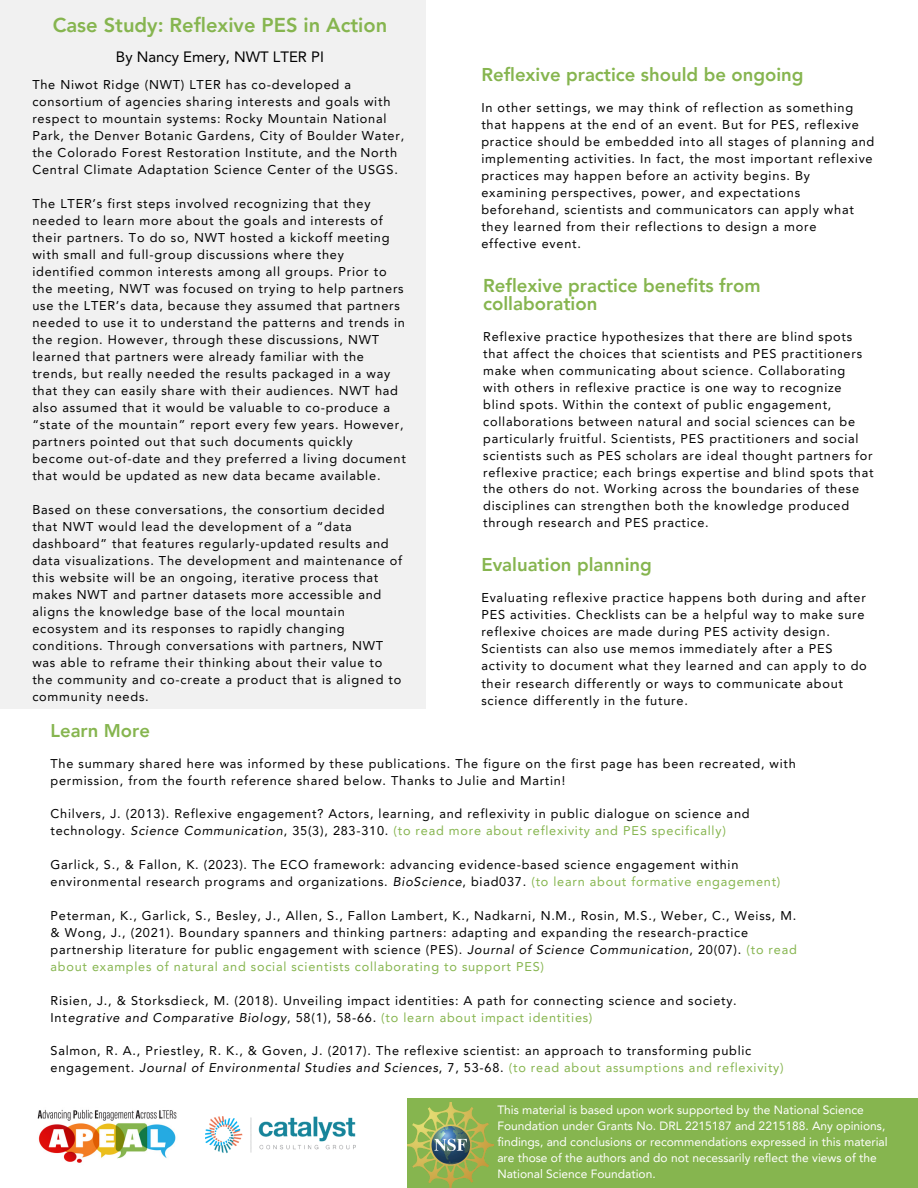
<style>
.page{position:relative;width:918px;height:1188px;background:#fff}
.page>*{position:absolute;margin:0;border:0;box-sizing:border-box;transform-origin:0 0}
.t1{font:800 20.1px "Avenir LT Pro";color:#86b54f}
.t2{font:800 18.6px/18px "Avenir LT Pro";color:#86b54f}
.t3{font:800 18.45px "Avenir LT Pro";color:#86b54f}
.t4{font:15px "Avenir LT Pro";color:#000}
.t5{font:12.75px/17px "Avenir LT Pro";letter-spacing:.06em;color:#000}
.t6{font:12px/16px "Avenir LT Pro";color:#fff}
.s1{font-style:italic}
.s2{color:#86b54f}
</style>
<div class="page">
<div style="left:408px;top:1099px;width:510px;height:89px;background:#86b54f"></div>
<img style="left:37px;top:1109px;width:140px;height:54px">
<img style="left:205px;top:1116px;width:151px;height:37px">
<div style="left:0;top:0;width:426px;height:709px;background:#f1f1f1"></div>
<img style="left:408px;top:1102px;width:85px;height:86px">
<p class="t1" style="left:53px;top:17px;width:336px">Case Study: Reflexive PES in Action</p>
<p class="t4" style="left:116px;top:51px;width:210px">By Nancy Emery, NWT LTER PI</p>
<h2 class="t5" style="left:32px;top:77px;width:373px">The Niwot Ridge (NWT) LTER has co-developed a consortium of agencies sharing interests and goals with respect to mountain systems: Rocky Mountain National Park, the Denver Botanic Gardens, City of Boulder Water, the Colorado Forest Restoration Institute, and the North Central Climate Adaptation Science Center of the USGS.</h2>
<h2 class="t5" style="left:32px;top:196px;width:375px">The LTER’s first steps involved recognizing that they needed to learn more about the goals and interests of their partners. To do so, NWT hosted a kickoff meeting with small and full-group discussions where they identified common interests among all groups. Prior to the meeting, NWT was focused on trying to help partners use the LTER’s data, because they assumed that partners needed to use it to understand the patterns and trends in the region. However, through these discussions, NWT learned that partners were already familiar with the trends, but really needed the results packaged in a way that they can easily share with their audiences. NWT had also assumed that it would be valuable to co-produce a “state of the mountain” report every few years. However, partners pointed out that such documents quickly become out-of-date and they preferred a living document that would be updated as new data became available.</h2>
<h2 class="t5" style="left:32px;top:502px;width:371px">Based on these conversations, the consortium decided that NWT would lead the development of a “data dashboard” that features regularly-updated results and data visualizations. The development and maintenance of this website will be an ongoing, iterative process that makes NWT and partner datasets more accessible and aligns the knowledge base of the local mountain ecosystem and its responses to rapidly changing conditions. Through conversations with partners, NWT was able to reframe their thinking about their value to the community and co-create a product that is aligned to community needs.</h2>
<p class="t3" style="left:51px;top:723px;width:101px">Learn More</p>
<h2 class="t2" style="left:481px;top:68px;width:324px">Reflexive practice should be ongoing</h2>
<h2 class="t5" style="left:481px;top:101px;width:395px">In other settings, we may think of reflection as something that happens at the end of an event. But for PES, reflexive practice should be embedded into all stages of planning and implementing activities. In fact, the most important reflexive practices may happen before an activity begins. By examining perspectives, power, and expectations beforehand, scientists and communicators can apply what they learned from their reflections to design a more effective event.</h2>
<p class="t2" style="left:483px;top:279px;width:279px">Reflexive practice benefits from collaboration</p>
<h1 class="t5" style="left:483px;top:329px;width:392px">Reflexive practice hypothesizes that there are blind spots that affect the choices that scientists and PES practitioners make when communicating about science. Collaborating with others in reflexive practice is one way to recognize blind spots. Within the context of public engagement, collaborations between natural and social sciences can be particularly fruitful. Scientists, PES practitioners and social scientists such as PES scholars are ideal thought partners for reflexive practice; each brings expertise and blind spots that the others do not. Working across the boundaries of these disciplines can strengthen both the knowledge produced through research and PES practice.</h1>
<h2 class="t2" style="left:481px;top:558px;width:172px">Evaluation planning</h2>
<h1 class="t5" style="left:481px;top:591px;width:387px">Evaluating reflexive practice happens both during and after PES activities. Checklists can be a helpful way to make sure reflexive choices are made during PES activity design.<br>Scientists can also use memos immediately after a PES activity to document what they learned and can apply to do their research differently or ways to communicate about science differently in the future.</h1>
<h1 class="t5" style="left:51px;top:756px;width:747px">The summary shared here was informed by these publications. The figure on the first page has been recreated, with permission, from the fourth reference shared below. Thanks to Julie and Martin!</h1>
<h2 class="t5" style="left:51px;top:807px;width:701px">Chilvers, J. (2013). Reflexive engagement? Actors, learning, and reflexivity in public dialogue on science and technology. <span class="s1">Science Communication</span>, 35(3), 283-310. <span class="s2">(to read more about reflexivity and PES specifically)</span></h2>
<p class="t5" style="left:51px;top:857px;width:731px">Garlick, S., &amp; Fallon, K. (2023). The ECO framework: advancing evidence-based science engagement within environmental research programs and organizations. <span class="s1">BioScience</span>, biad037. <span class="s2">(to learn about formative engagement)</span></p>
<p class="t5" style="left:51px;top:908px;width:748px">Peterman, K., Garlick, S., Besley, J., Allen, S., Fallon Lambert, K., Nadkarni, N.M., Rosin, M.S., Weber, C., Weiss, M. &amp; Wong, J., (2021). Boundary spanners and thinking partners: adapting and expanding the research-practice partnership literature for public engagement with science (PES). <span class="s1">Journal of Science Communication</span>, 20(07). <span class="s2">(to read about examples of natural and social scientists collaborating to support PES)</span></p>
<p class="t5" style="left:51px;top:993px;width:688px">Risien, J., &amp; Storksdieck, M. (2018). Unveiling impact identities: A path for connecting science and society.<br>Int<span class="s1">egrative and Comparative Biology</span>, 58(1), 58-66. <span class="s2">(to learn about impact identities)</span></p>
<h1 class="t5" style="left:51px;top:1044px;width:735px">Salmon, R. A., Priestley, R. K., &amp; Goven, J. (2017). The reflexive scientist: an approach to transforming public engagement. <span class="s1">Journal of Environmental Studies and Sciences</span>, 7, 53-68. <span class="s2">(to read about assumptions and reflexivity)</span></h1>
<p class="t6" style="left:497px;top:1103px;width:392px">This material is based upon work supported by the National Science Foundation under Grants No. DRL 2215187 and 2215188. Any opinions, findings, and conclusions or recommendations expressed in this material are those of the authors and do not necessarily reflect the views of the National Science Foundation.</p>
</div>
